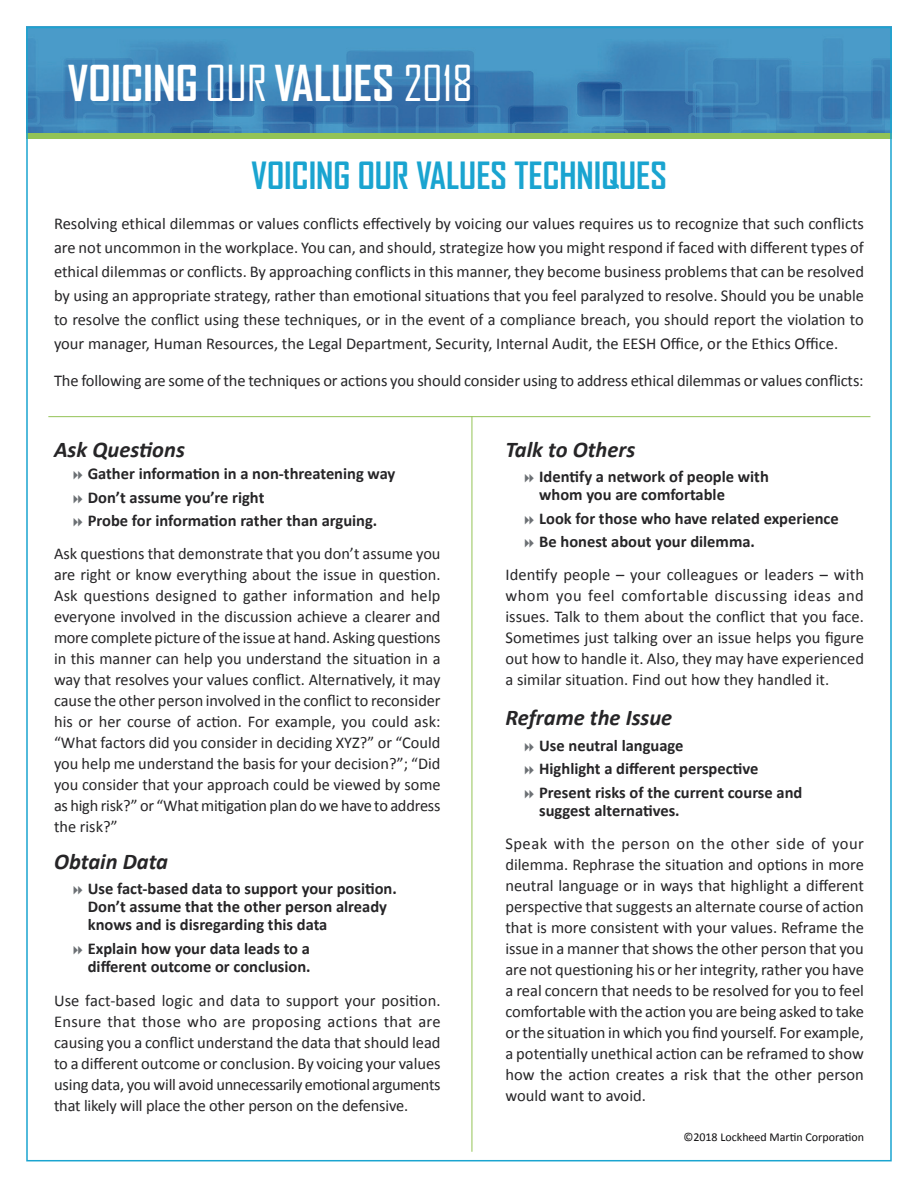
<style>
.page{position:relative;width:918px;height:1188px;background:#fff}
.page>*{position:absolute;margin:0;border:0;box-sizing:border-box;transform-origin:0 0}
.t1{font:700 47.4px "Agency FB";color:#fff}
._1-BIG_TITLE-garage{font:700 36px "Agency FB";color:#1aa4d0}
._2009-question-title{font:italic 700 22.5px "Calibri";color:#262527}
._2009-Body_text{font:16.5px/21px "Calibri";letter-spacing:-.01em;color:#262527;text-align:justify}
.t2{font:700 16.5px/18px "Calibri";color:#262527}
._2009-question-title-2{font:16.5px/21px "Calibri";letter-spacing:-.01em;color:#262527;text-align:justify}
._2009-Body_text-2{font:12px "Calibri";color:#0f0e0f}
.s1{font-weight:400}
</style>
<div class="page">
<img style="left:29px;top:30px;width:860px;height:103px">
<div style="left:26px;top:133px;width:866px;height:5px;background:#93c356"></div>
<hr style="left:48px;top:416px;width:822px;height:1px;background:#93c356">
<hr style="left:472px;top:416px;width:1px;height:736px;background:#93c356">
<p class="t1" style="left:67px;top:56px;width:407px">VOICING <span class="s1">OUR</span> VALUES <span class="s1">2018</span></p>
<p class="_1-BIG_TITLE-garage" style="left:251px;top:154px;width:417px">VOICING OUR VALUES TECHNIQUES</p>
<p class="_2009-Body_text" style="left:54px;top:211px;width:812px;line-height:24px">Resolving ethical dilemmas or values conflicts effectively by voicing our values requires us to recognize that such conflicts are not uncommon in the workplace. You can, and should, strategize how you might respond if faced with different types of ethical dilemmas or conflicts. By approaching conflicts in this manner, they become business problems that can be resolved by using an appropriate strategy, rather than emotional situations that you feel paralyzed to resolve. Should you be unable to resolve the conflict using these techniques, or in the event of a compliance breach, you should report the violation to your manager, Human Resources, the Legal Department, Security, Internal Audit, the EESH Office, or the Ethics Office.</p>
<p class="_2009-Body_text" style="left:54px;top:370px;width:811px">The following are some of the techniques or actions you should consider using to address ethical dilemmas or values conflicts:</p>
<p class="_2009-question-title" style="left:54px;top:435px;width:132px">Ask Questions</p>
<p class="t2" style="left:88px;top:465px;width:309px">Gather information in a non-threatening way</p>
<p class="t2" style="left:88px;top:488px;width:178px">Don’t assume you’re right</p>
<p class="t2" style="left:88px;top:512px;width:291px">Probe for information rather than arguing.</p>
<p class="_2009-Body_text" style="left:54px;top:544px;width:388px">Ask questions that demonstrate that you don’t assume you are right or know everything about the issue in question.<br>Ask questions designed to gather information and help everyone involved in the discussion achieve a clearer and more complete picture of the issue at hand. Asking questions in this manner can help you understand the situation in a way that resolves your values conflict. Alternatively, it may cause the other person involved in the conflict to reconsider his or her course of action. For example, you could ask: “What factors did you consider in deciding XYZ?” or “Could you help me understand the basis for your decision?”; “Did you consider that your approach could be viewed by some as high risk?” or “What mitigation plan do we have to address the risk?”</p>
<p class="_2009-question-title" style="left:54px;top:847px;width:116px">Obtain Data</p>
<p class="t2" style="left:88px;top:880px;width:311px">Use fact-based data to support your position.<br>Don’t assume that the other person already knows and is disregarding this data</p>
<p class="t2" style="left:88px;top:939px;width:224px">Explain how your data leads to a different outcome or conclusion.</p>
<p class="_2009-question-title-2" style="left:54px;top:990px;width:388px">Use fact-based logic and data to support your position.<br>Ensure that those who are proposing actions that are causing you a conflict understand the data that should lead to a different outcome or conclusion. By voicing your values using data, you will avoid unnecessarily emotional arguments that likely will place the other person on the defensive.</p>
<p class="_2009-question-title" style="left:505px;top:435px;width:131px">Talk to Others</p>
<p class="t2" style="left:539px;top:468px;width:231px">Identify a network of people with whom you are comfortable</p>
<p class="t2" style="left:539px;top:509px;width:301px">Look for those who have related experience</p>
<p class="t2" style="left:539px;top:533px;width:217px">Be honest about your dilemma.</p>
<p class="_2009-Body_text" style="left:505px;top:565px;width:360px">Identify people – your colleagues or leaders – with whom you feel comfortable discussing ideas and issues. Talk to them about the conflict that you face.<br>Sometimes just talking over an issue helps you figure out how to handle it. Also, they may have experienced a similar situation. Find out how they handled it.</p>
<p class="_2009-question-title" style="left:505px;top:703px;width:168px">Reframe the Issue</p>
<p class="t2" style="left:539px;top:736px;width:146px">Use neutral language</p>
<p class="t2" style="left:539px;top:760px;width:221px">Highlight a different perspective</p>
<p class="t2" style="left:539px;top:783px;width:265px">Present risks of the current course and suggest alternatives.</p>
<p class="_2009-Body_text" style="left:505px;top:833px;width:360px">Speak with the person on the other side of your dilemma. Rephrase the situation and options in more neutral language or in ways that highlight a different perspective that suggests an alternate course of action that is more consistent with your values. Reframe the issue in a manner that shows the other person that you are not questioning his or her integrity, rather you have a real concern that needs to be resolved for you to feel comfortable with the action you are being asked to take or the situation in which you find yourself. For example, a potentially unethical action can be reframed to show how the action creates a risk that the other person would want to avoid.</p>
<p class="_2009-Body_text-2" style="left:683px;top:1130px;width:182px">©2018 Lockheed Martin Corporation</p>
</div>
